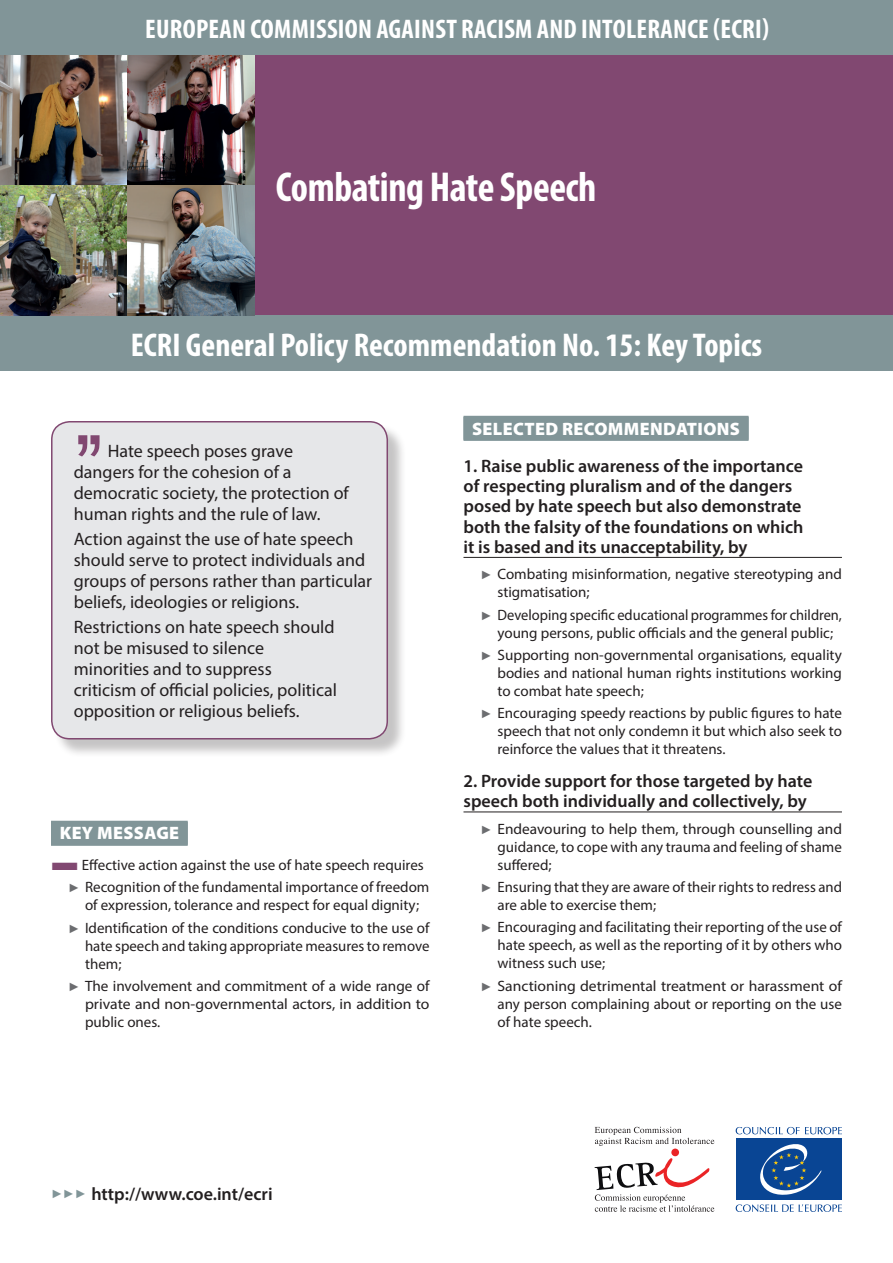
<style>
.page{position:relative;width:893px;height:1263px;background:#fff}
.page>*{position:absolute;margin:0;border:0;box-sizing:border-box;transform-origin:0 0}
.t1{font:700 condensed 42px "Myriad Pro";letter-spacing:-.01em;color:#fff;scale:.95 1}
.t2{font:700 condensed 33px "Myriad Pro";color:#fff}
.t3{font:700 condensed 27px "Myriad Pro";letter-spacing:.01em;color:#fff}
.t4{font:18px/21px "Myriad Pro";color:#231f20}
.t5{font:600 18px/20.2px "Myriad Pro";color:#231f20}
.t6{font:900 18px "Myriad Pro";letter-spacing:.02em;color:#fff}
.t7{font:15px/18px "Myriad Pro";color:#231f20;text-align:justify}
.t8{font:15px/18px "Myriad Pro";color:#231f20;text-align:justify;scale:1.04 1}
.t9{font:15px/18px "Myriad Pro";color:#231f20;text-align:center;scale:.96 1}
.s1{color:#814871}
.s2{font-family:"Arial";font-size:12px;color:#6c6d70}
.s3{font-family:"Arial";font-weight:400;font-size:12px;color:#819598}
</style>
<div class="page">
<div style="left:0;top:0;width:893px;height:316px;background:#819598"></div>
<div style="left:51px;top:822px;width:137px;height:24px;background:#96a7a9"></div>
<div style="left:51px;top:821px;width:137px;height:24px;background:#819598"></div>
<div style="left:463px;top:417px;width:286px;height:24px;background:#8fa1a4"></div>
<div style="left:463px;top:416px;width:286px;height:24px;background:#819598"></div>
<hr style="left:463px;top:557px;width:379px;height:1px;background:#231f20">
<hr style="left:463px;top:811px;width:379px;height:1px;background:#231f20">
<div style="left:254px;top:55px;width:639px;height:261px;background:#814871"></div>
<div style="left:0;top:316px;width:893px;height:55px;background:#819598"></div>
<div style="left:53px;top:423px;width:353px;height:335px;background:#231f20;opacity:.26"></div>
<div style="left:52px;top:422px;width:335px;height:317px;background:#e6e7e9;border-radius:18px"></div>
<svg style="left:78px;top:435px;width:22px;height:21px"></svg>
<div style="left:51px;top:421px;width:337px;height:318px;border:2px solid #814871;border-radius:18px"></div>
<img style="left:0;top:55px;width:254px;height:261px">
<svg style="left:595px;top:1127px;width:119px;height:19px"></svg>
<div style="left:671px;top:1148px;width:8px;height:8px;background:#ea2426;border-radius:50%"></div>
<svg style="left:595px;top:1158px;width:119px;height:54px"></svg>
<svg style="left:736px;top:1127px;width:106px;height:7px"></svg>
<svg style="left:736px;top:1204px;width:106px;height:8px"></svg>
<div style="left:736px;top:1139px;width:106px;height:61px;background:#094594"></div>
<svg style="left:760px;top:1144px;width:62px;height:51px"></svg>
<h3 class="t3" style="left:145px;top:12px;width:626px">EUROPEAN COMMISSION AGAINST RACISM AND INTOLERANCE (ECRI)</h3>
<h1 class="t1" style="left:276px;top:161px;width:339px">Combating Hate Speech</h1>
<h2 class="t2" style="left:131px;top:324px;width:633px">ECRI General Policy Recommendation No. 15: Key Topics</h2>
<p class="t4" style="left:74px;top:440px;width:277px;text-indent:34px">Hate speech poses grave dangers for the cohesion of a democratic society, the protection of human rights and the rule of law.</p>
<p class="t4" style="left:74px;top:528px;width:300px">Action against the use of hate speech should serve to protect individuals and groups of persons rather than particular beliefs, ideologies or religions.</p>
<p class="t4" style="left:74px;top:616px;width:265px">Restrictions on hate speech should not be misused to silence minorities and to suppress criticism of official policies, political opposition or religious beliefs.</p>
<p class="t6" style="left:60px;top:821px;width:121px">KEY MESSAGE</p>
<p class="t7" style="left:68px;top:854px;width:363px;line-height:22.2px;text-indent:-17px"><span class="s1">■</span>Effective action against the use of hate speech requires <span class="s2">►</span> Recognition of the fundamental importance of freedom</p>
<p class="t7" style="left:68px;top:894px;width:363px;line-height:22.2px;text-align:center">of expression, tolerance and respect for equal dignity;<br><span class="s2">►</span> Identification of the conditions conducive to the use of</p>
<p class="t7" style="left:85px;top:936px;width:346px">hate speech and taking appropriate measures to remove them;</p>
<p class="t7" style="left:85px;top:977px;width:346px;text-indent:-17px"><span class="s2">►</span> The involvement and commitment of a wide range of private and non-governmental actors, in addition to public ones.</p>
<p class="t6" style="left:472px;top:416px;width:269px">SELECTED RECOMMENDATIONS</p>
<p class="t5" style="left:463px;top:455px;width:341px">1. Raise public awareness of the importance of respecting pluralism and of the dangers posed by hate speech but also demonstrate both the falsity of the foundations on which it is based and its unacceptability, by</p>
<p class="t7" style="left:497px;top:565px;width:346px;text-indent:-17px"><span class="s2">►</span> Combating misinformation, negative stereotyping and stigmatisation;</p>
<p class="t9" style="left:480px;top:605px;width:378px"><span class="s2">►</span> Developing specific educational programmes for children, young persons, public officials and the general public;</p>
<p class="t7" style="left:497px;top:645px;width:346px;text-indent:-17px"><span class="s2">►</span> Supporting non-governmental organisations, equality bodies and national human rights institutions working to combat hate speech;</p>
<p class="t7" style="left:497px;top:704px;width:346px;text-indent:-17px"><span class="s2">►</span> Encouraging speedy reactions by public figures to hate speech that not only condemn it but which also seek to reinforce the values that it threatens.</p>
<p class="t5" style="left:463px;top:770px;width:350px">2. Provide support for those targeted by hate speech both individually and collectively, by</p>
<p class="t7" style="left:497px;top:819px;width:346px;text-indent:-17px"><span class="s2">►</span> Endeavouring to help them, through counselling and guidance, to cope with any trauma and feeling of shame suffered;</p>
<p class="t7" style="left:497px;top:878px;width:346px;text-indent:-17px"><span class="s2">►</span> Ensuring that they are aware of their rights to redress and are able to exercise them;</p>
<p class="t7" style="left:497px;top:918px;width:346px;text-indent:-17px"><span class="s2">►</span> Encouraging and facilitating their reporting of the use of hate speech, as well as the reporting of it by others who witness such use;</p>
<p class="t8" style="left:497px;top:976px;width:333px;text-indent:-17px"><span class="s2">►</span> Sanctioning detrimental treatment or harassment of any person complaining about or reporting on the use of hate speech.</p>
<p class="t5" style="left:51px;top:1183px;width:223px"><span class="s3">►►►</span> http://www.coe.int/ecri</p>
</div>
